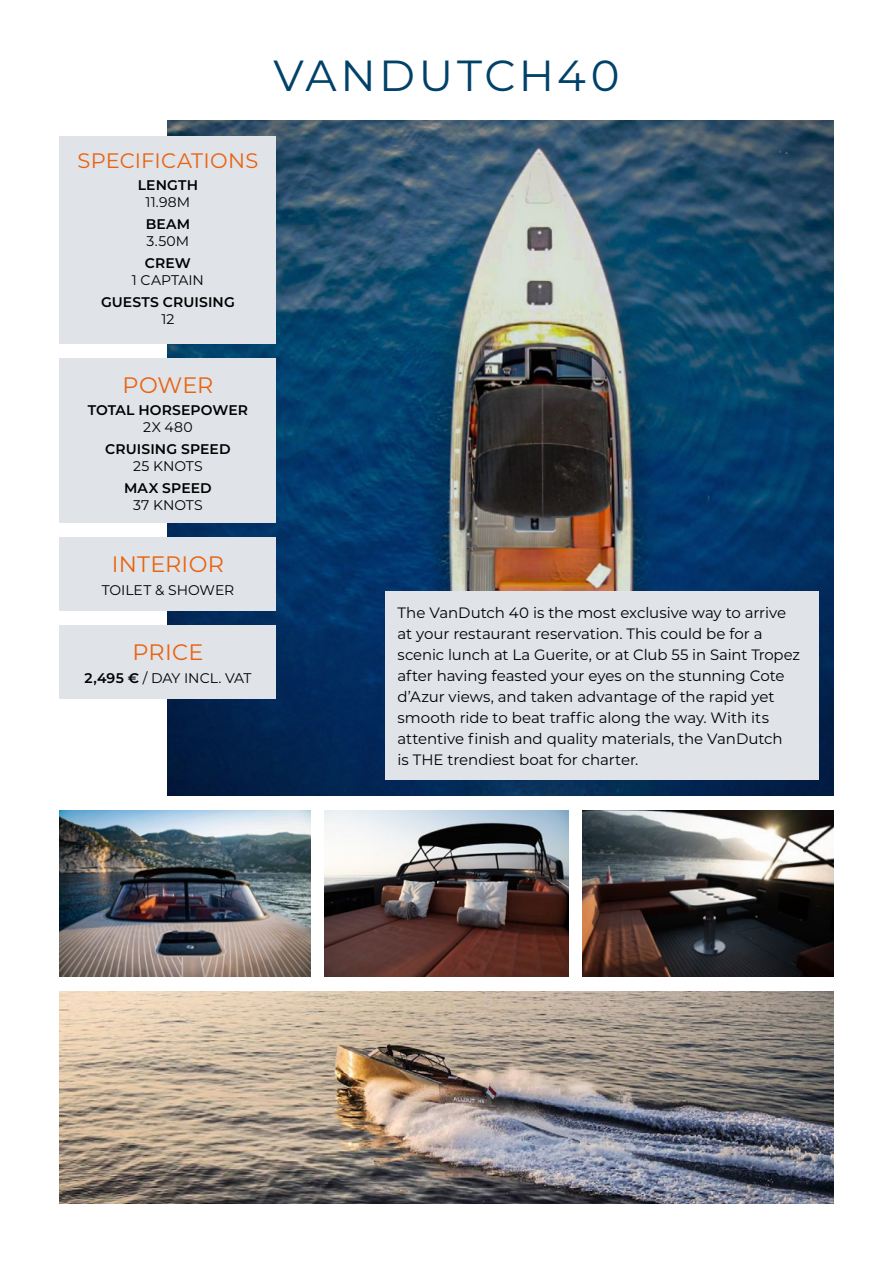
<style>
.page{position:relative;width:893px;height:1263px;background:#fff}
.page>*{position:absolute;margin:0;border:0;box-sizing:border-box;transform-origin:0 0}
.t1{font:43.5px "Montserrat";letter-spacing:.075em;color:#00416a}
.t2{font:22.35px "Montserrat";letter-spacing:.015em;color:#ea620e}
.t3{font:21px "Montserrat";letter-spacing:.015em;color:#ea620e}
.t4{font:15px/21px "Montserrat";letter-spacing:-.005em;color:#000}
.t5{font:600 13.95px "Montserrat";letter-spacing:.01em;color:#000}
.t6{font:13.95px "Montserrat";letter-spacing:.005em;color:#000}
.t7{font:13.95px "Montserrat";letter-spacing:-.02em;color:#000}
.s1{font-weight:600}
</style>
<div class="page">
<img style="left:168px;top:121px;width:665px;height:675px">
<div style="left:385px;top:591px;width:434px;height:189px;background:#e0e3e8"></div>
<div style="left:60px;top:136px;width:216px;height:207px;background:#e0e3e8"></div>
<div style="left:60px;top:358px;width:216px;height:165px;background:#e0e3e8"></div>
<div style="left:60px;top:538px;width:216px;height:73px;background:#e0e3e8"></div>
<div style="left:60px;top:626px;width:216px;height:73px;background:#e0e3e8"></div>
<img style="left:60px;top:811px;width:250px;height:165px">
<img style="left:325px;top:811px;width:243px;height:165px">
<img style="left:583px;top:811px;width:250px;height:165px">
<img style="left:60px;top:991px;width:773px;height:213px">
<h1 class="t1" style="left:273px;top:46px;width:348px">VANDUTCH40</h1>
<h3 class="t3" style="left:78px;top:146px;width:182px">SPECIFICATIONS</h3>
<p class="t5" style="left:138px;top:175px;width:62px">LENGTH</p>
<p class="t6" style="left:146px;top:192px;width:46px">11.98M</p>
<p class="t5" style="left:146px;top:214px;width:46px">BEAM</p>
<p class="t6" style="left:147px;top:231px;width:44px">3.50M</p>
<p class="t5" style="left:145px;top:253px;width:48px">CREW</p>
<p class="t6" style="left:132px;top:271px;width:74px">1 CAPTAIN</p>
<p class="t5" style="left:101px;top:293px;width:135px">GUESTS CRUISING</p>
<p class="t6" style="left:161px;top:310px;width:14px">12</p>
<h2 class="t2" style="left:123px;top:369px;width:92px">POWER</h2>
<p class="t5" style="left:88px;top:400px;width:162px">TOTAL HORSEPOWER</p>
<p class="t6" style="left:143px;top:417px;width:51px">2X 480</p>
<p class="t5" style="left:105px;top:439px;width:127px">CRUISING SPEED</p>
<p class="t6" style="left:133px;top:456px;width:71px">25 KNOTS</p>
<p class="t5" style="left:124px;top:478px;width:89px">MAX SPEED</p>
<p class="t6" style="left:133px;top:496px;width:71px">37 KNOTS</p>
<h2 class="t2" style="left:112px;top:549px;width:114px">INTERIOR</h2>
<p class="t6" style="left:102px;top:580px;width:134px">TOILET &amp; SHOWER</p>
<h2 class="t2" style="left:133px;top:637px;width:72px">PRICE</h2>
<p class="t7" style="left:85px;top:668px;width:168px"><span class="s1">2,495 €</span> / DAY INCL. VAT</p>
<p class="t4" style="left:398px;top:602px;width:404px">The VanDutch 40 is the most exclusive way to arrive at your restaurant reservation. This could be for a scenic lunch at La Guerite, or at Club 55 in Saint Tropez after having feasted your eyes on the stunning Cote d’Azur views, and taken advantage of the rapid yet smooth ride to beat traffic along the way. With its attentive finish and quality materials, the VanDutch<br>is THE trendiest boat for charter.</p>
</div>
